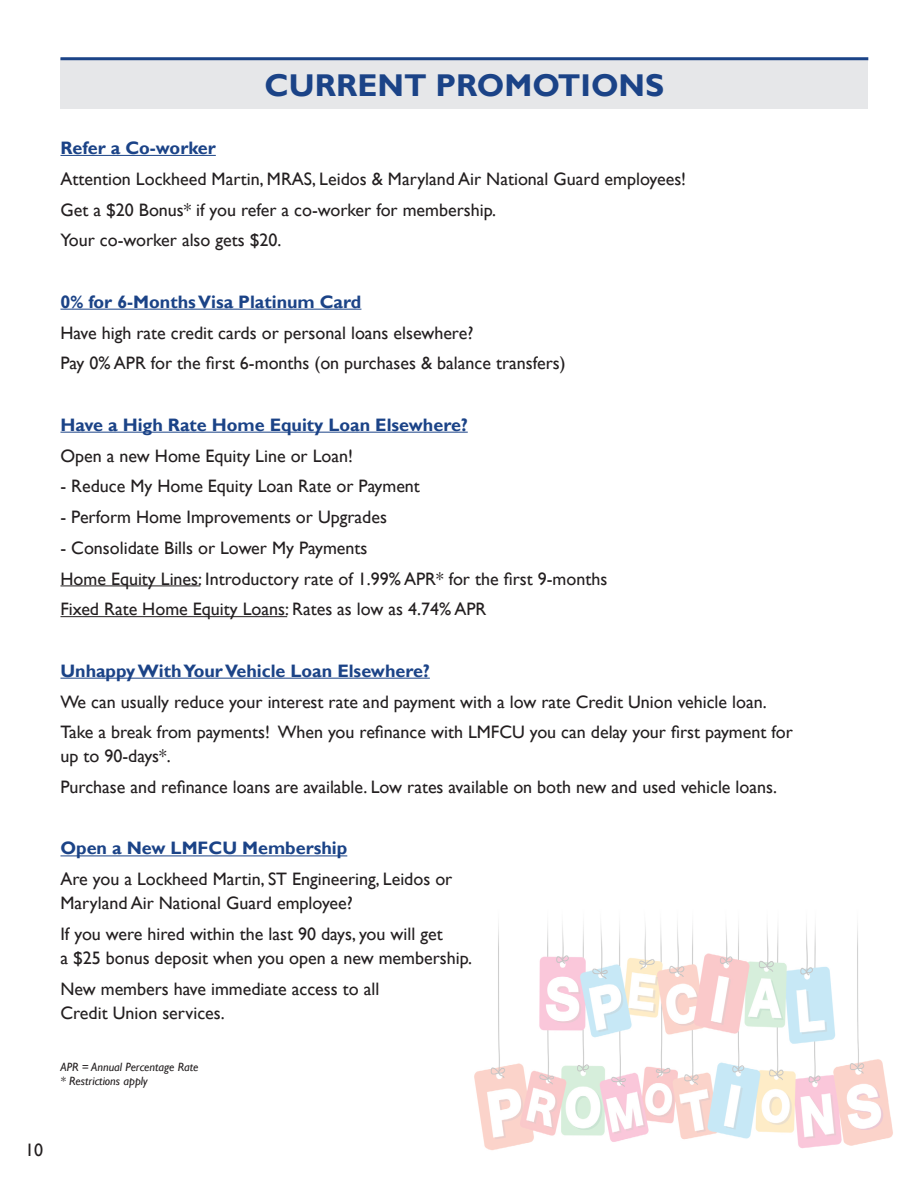
<style>
.page{position:relative;width:918px;height:1188px;background:#fff}
.page>*{position:absolute;margin:0;border:0;box-sizing:border-box;transform-origin:0 0}
.t1{font:700 31.5px "Gill Sans";color:#1b4387}
.t2{font:18px/30.8px "Gill Sans";color:#231f20}
.t3{font:700 18px "Gill Sans";color:#1b4387}
.t4{font:italic 12px/14.4px "Gill Sans";color:#231f20}
</style>
<div class="page">
<img style="left:474px;top:923px;width:419px;height:228px">
<div style="left:60px;top:59px;width:808px;height:50px;background:#e6e7e9"></div>
<hr style="left:60px;top:57px;width:808px;height:3px;background:#1b4387">
<hr style="left:60px;top:155px;width:156px;height:1px;background:#1b4387">
<hr style="left:60px;top:309px;width:301px;height:1px;background:#1b4387">
<hr style="left:60px;top:432px;width:408px;height:1px;background:#1b4387">
<hr style="left:60px;top:585px;width:140px;height:1px;background:#231f20">
<hr style="left:60px;top:616px;width:227px;height:1px;background:#231f20">
<hr style="left:60px;top:678px;width:370px;height:1px;background:#1b4387">
<hr style="left:60px;top:855px;width:287px;height:1px;background:#1b4387">
<h1 class="t1" style="left:265px;top:67px;width:401px">CURRENT PROMOTIONS</h1>
<p class="t3" style="left:60px;top:137px;width:157px">Refer a Co-worker</p>
<p class="t2" style="left:60px;top:164px;width:627px">Attention Lockheed Martin, MRAS, Leidos &amp; Maryland Air National Guard employees!<br>Get a $20 Bonus* if you refer a co-worker for membership.<br>Your co-worker also gets $20.</p>
<p class="t3" style="left:60px;top:291px;width:302px">0% for 6-Months Visa Platinum Card</p>
<p class="t2" style="left:60px;top:317px;width:507px">Have high rate credit cards or personal loans elsewhere?<br>Pay 0% APR for the first 6-months (on purchases &amp; balance transfers)</p>
<p class="t3" style="left:60px;top:414px;width:409px">Have a High Rate Home Equity Loan Elsewhere?</p>
<p class="t2" style="left:60px;top:440px;width:294px">Open a new Home Equity Line or Loan!</p>
<p class="t2" style="left:60px;top:471px;width:361px">- Reduce My Home Equity Loan Rate or Payment</p>
<p class="t2" style="left:60px;top:502px;width:328px">- Perform Home Improvements or Upgrades</p>
<p class="t2" style="left:60px;top:533px;width:548px">- Consolidate Bills or Lower My Payments<br>Home Equity Lines: Introductory rate of 1.99% APR* for the first 9-months<br>Fixed Rate Home Equity Loans: Rates as low as 4.74% APR</p>
<p class="t3" style="left:60px;top:660px;width:371px">Unhappy With Your Vehicle Loan Elsewhere?</p>
<p class="t2" style="left:60px;top:686px;width:734px">We can usually reduce your interest rate and payment with a low rate Credit Union vehicle loan.<br>Take a break from payments! When you refinance with LMFCU you can delay your first payment for</p>
<p class="t2" style="left:60px;top:741px;width:718px">up to 90-days*.<br>Purchase and refinance loans are available. Low rates available on both new and used vehicle loans.</p>
<p class="t3" style="left:60px;top:838px;width:288px">Open a New LMFCU Membership</p>
<p class="t2" style="left:60px;top:868px;width:393px;line-height:24px">Are you a Lockheed Martin, ST Engineering, Leidos or<br>Maryland Air National Guard employee?</p>
<p class="t2" style="left:60px;top:922px;width:413px;line-height:24px">If you were hired within the last 90 days, you will get<br>a $25 bonus deposit when you open a new membership.</p>
<p class="t2" style="left:60px;top:977px;width:320px;line-height:24px">New members have immediate access to all<br>Credit Union services.</p>
<p class="t4" style="left:60px;top:1060px;width:139px">APR = Annual Percentage Rate * Restrictions apply</p>
<p class="t2" style="left:25px;top:1135px;width:19px">10</p>
</div>
